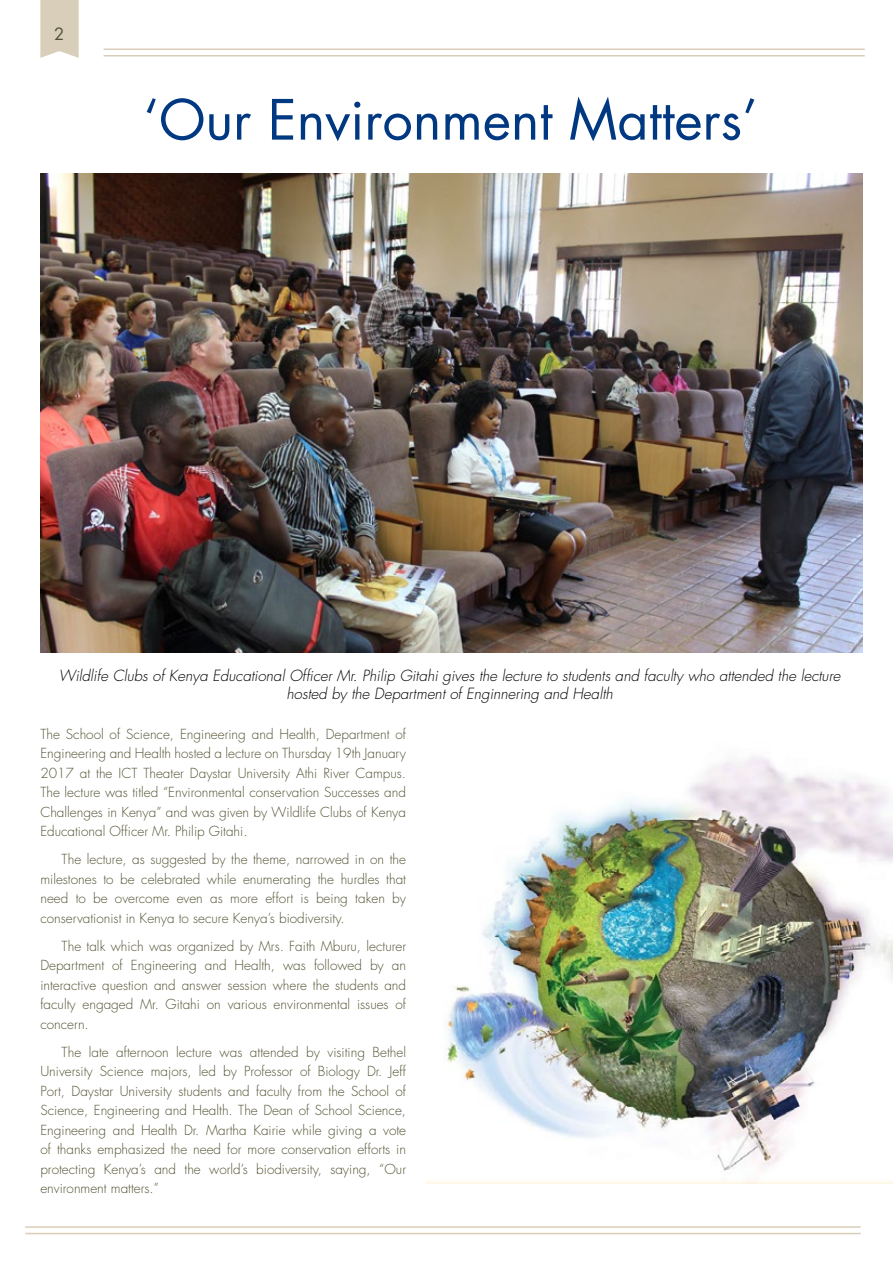
<style>
.page{position:relative;width:893px;height:1263px;background:#fff}
.page>*{position:absolute;margin:0;border:0;box-sizing:border-box;transform-origin:0 0}
.t1{font:54px "Futura";color:#003882}
.t2{font:16.5px "Futura";color:#545334}
.t3{font:italic 300 15px/18px "Futura";color:#000;text-align:center}
.t4{font:300 13.5px/19.5px "Futura";color:#545334;text-align:justify}
</style>
<div class="page">
<hr style="left:104px;top:55px;width:761px;height:1px;background:#d9ceba">
<hr style="left:104px;top:49px;width:761px;height:1px;background:#d9ceba">
<hr style="left:25px;top:1226px;width:836px;height:2px;background:#d9ceba">
<hr style="left:25px;top:1233px;width:836px;height:1px;background:#d9ceba">
<svg style="left:40px;top:0;width:39px;height:58px;background:#dbd1bf"></svg>
<img style="left:40px;top:173px;width:823px;height:479px">
<img style="left:443px;top:756px;width:450px;height:415px">
<div style="left:427px;top:1177px;width:466px;height:6px;background:#fefdf8"></div>
<p class="t2" style="left:54px;top:23px;width:12px">2</p>
<h1 class="t1" style="left:143px;top:85px;width:616px">‘Our Environment Matters’</h1>
<p class="t3" style="left:59px;top:667px;width:783px">Wildlife Clubs of Kenya Educational Officer Mr. Philip Gitahi gives the lecture to students and faculty who attended the lecture hosted by the Department of Enginnering and Health</p>
<p class="t4" style="left:40px;top:725px;width:367px">The School of Science, Engineering and Health, Department of Engineering and Health hosted a lecture on Thursday 19th January 2017 at the ICT Theater Daystar University Athi River Campus.<br>The lecture was titled “Environmental conservation Successes and Challenges in Kenya” and was given by Wildlife Clubs of Kenya Educational Officer Mr. Philip Gitahi.</p>
<p class="t4" style="left:40px;top:850px;width:367px;text-indent:21px">The lecture, as suggested by the theme, narrowed in on the milestones to be celebrated while enumerating the hurdles that need to be overcome even as more effort is being taken by conservationist in Kenya to secure Kenya’s biodiversity.</p>
<p class="t4" style="left:40px;top:936px;width:367px;text-indent:21px">The talk which was organized by Mrs. Faith Mburu, lecturer Department of Engineering and Health, was followed by an interactive question and answer session where the students and faculty engaged Mr. Gitahi on various environmental issues of concern.</p>
<p class="t4" style="left:40px;top:1042px;width:367px;text-indent:21px">The late afternoon lecture was attended by visiting Bethel University Science majors, led by Professor of Biology Dr. Jeff Port, Daystar University students and faculty from the School of Science, Engineering and Health. The Dean of School Science, Engineering and Health Dr. Martha Kairie while giving a vote of thanks emphasized the need for more conservation efforts in protecting Kenya’s and the world’s biodiversity, saying, “Our environment matters.”</p>
</div>
